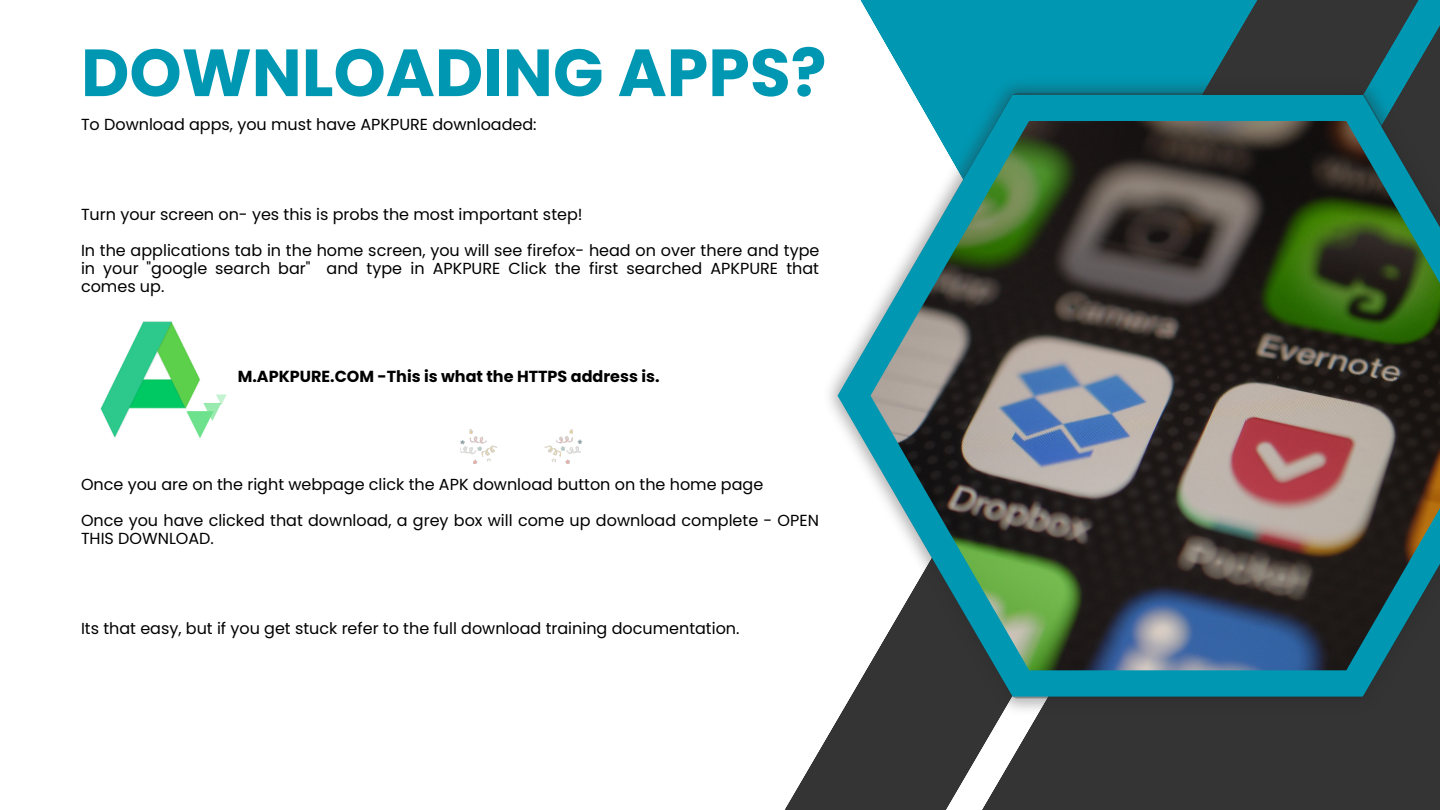
<style>
.page{position:relative;width:1440px;height:810px;background:#fff}
.page>*{position:absolute;margin:0;border:0;box-sizing:border-box;transform-origin:0 0}
.t1{font:700 66.6px "Poppins";color:#0097b2}
.t2{font:16px/18px "Poppins";color:#000;text-align:justify}
.t3{font:700 16px "Poppins";color:#000}
</style>
<div class="page">
<svg style="left:835px;top:0;width:605px;height:810px;background:#325d65"></svg>
<img style="left:829px;top:73px;width:611px;height:645px">
<svg style="left:838px;top:95px;width:602px;height:602px"></svg>
<img style="left:871px;top:121px;width:569px;height:549px">
<img style="left:460px;top:429px;width:37px;height:35px">
<img style="left:544px;top:429px;width:39px;height:35px">
<img style="left:100px;top:321px;width:127px;height:117px">
<p class="t1" style="left:81px;top:26px;width:747px">DOWNLOADING APPS?</p>
<p class="t2" style="left:81px;top:115px;width:457px">To Download apps, you must have APKPURE downloaded:</p>
<p class="t2" style="left:81px;top:205px;width:503px">Turn your screen on- yes this is probs the most important step!</p>
<p class="t2" style="left:81px;top:241px;width:740px">In the applications tab in the home screen, you will see firefox- head on over there and type in your "google search bar" and type in APKPURE Click the first searched APKPURE that comes up.</p>
<p class="t3" style="left:238px;top:365px;width:423px">M.APKPURE.COM -This is what the HTTPS address is.</p>
<p class="t2" style="left:81px;top:475px;width:684px">Once you are on the right webpage click the APK download button on the home page</p>
<p class="t2" style="left:81px;top:511px;width:739px">Once you have clicked that download, a grey box will come up download complete - OPEN<br>THIS DOWNLOAD.</p>
<p class="t2" style="left:81px;top:619px;width:660px">Its that easy, but if you get stuck refer to the full download training documentation.</p>
</div>
